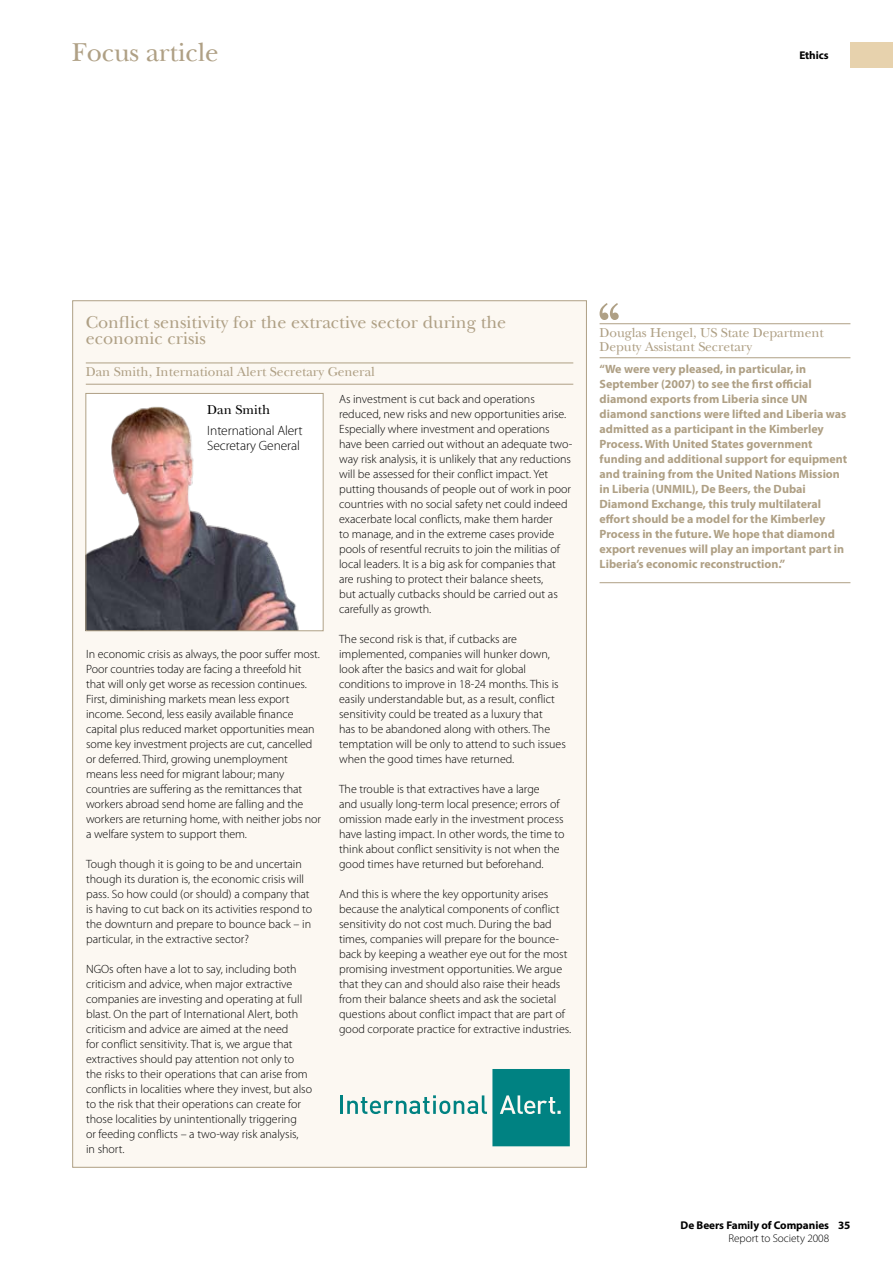
<style>
.page{position:relative;width:893px;height:1263px;background:#fff}
.page>*{position:absolute;margin:0;border:0;box-sizing:border-box;transform-origin:0 0}
.t1{font:27px "New Baskerville";letter-spacing:-.005em;color:#afa085}
.t2{font:18px/16.5px "New Baskerville";color:#afa085}
.t3{font:13.5px/13.5px "New Baskerville";letter-spacing:-.005em;color:#afa085}
.t4{font:300 13.5px/15px "Myriad Pro";letter-spacing:-.01em;color:#000}
.t5{font:13.5px "New Baskerville";color:#000}
.t6{font:300 12px/15px "Myriad Pro";color:#000}
.t7{font:700 12px/15px "Myriad Pro";color:#afa085}
.t8{font:700 11.25px "Myriad Pro";letter-spacing:-.005em;color:#000}
.t9{font:300 11.25px "Myriad Pro";letter-spacing:-.005em;color:#000}
</style>
<div class="page">
<div style="left:850px;top:43px;width:43px;height:25px;background:#e7d2ad"></div>
<div style="left:73px;top:301px;width:513px;height:866px;background:#fcf8f2"></div>
<hr style="left:86px;top:363px;width:487px;height:1px;background:#afa085">
<hr style="left:86px;top:384px;width:487px;height:1px;background:#afa085">
<img style="left:87px;top:395px;width:231px;height:234px">
<div style="left:85px;top:393px;width:239px;height:238px;border:1px solid #afa085"></div>
<hr style="left:340px;top:1095px;width:3px;height:19px;background:#008282">
<svg style="left:347px;top:1069px;width:223px;height:77px"></svg>
<hr style="left:600px;top:323px;width:250px;height:1px;background:#afa085">
<hr style="left:600px;top:357px;width:250px;height:1px;background:#afa085">
<hr style="left:600px;top:582px;width:250px;height:1px;background:#afa085">
<svg style="left:600px;top:303px;width:19px;height:17px"></svg>
<h1 class="t1" style="left:72px;top:36px;width:148px">Focus article</h1>
<p class="t8" style="left:799px;top:48px;width:31px">Ethics</p>
<h2 class="t2" style="left:86px;top:314px;width:422px">Conflict sensitivity for the extractive sector during the economic crisis</h2>
<p class="t3" style="left:86px;top:365px;width:291px">Dan Smith, International Alert Secretary General</p>
<p class="t5" style="left:207px;top:401px;width:64px">Dan Smith</p>
<p class="t4" style="left:207px;top:423px;width:97px">International Alert<br>Secretary General</p>
<p class="t6" style="left:86px;top:646px;width:236px">In economic crisis as always, the poor suffer most.<br>Poor countries today are facing a threefold hit that will only get worse as recession continues.<br>First, diminishing markets mean less export income. Second, less easily available finance capital plus reduced market opportunities mean some key investment projects are cut, cancelled or deferred. Third, growing unemployment means less need for migrant labour; many countries are suffering as the remittances that workers abroad send home are falling and the workers are returning home, with neither jobs nor a welfare system to support them.</p>
<p class="t6" style="left:86px;top:856px;width:228px">Tough though it is going to be and uncertain though its duration is, the economic crisis will pass. So how could (or should) a company that is having to cut back on its activities respond to the downturn and prepare to bounce back – in particular, in the extractive sector?</p>
<p class="t6" style="left:86px;top:961px;width:228px">NGOs often have a lot to say, including both criticism and advice, when major extractive companies are investing and operating at full blast. On the part of International Alert, both criticism and advice are aimed at the need<br>for conflict sensitivity. That is, we argue that extractives should pay attention not only to the risks to their operations that can arise from conflicts in localities where they invest, but also to the risk that their operations can create for those localities by unintentionally triggering<br>or feeding conflicts – a two-way risk analysis,<br>in short.</p>
<p class="t6" style="left:339px;top:391px;width:235px">As investment is cut back and operations reduced, new risks and new opportunities arise.<br>Especially where investment and operations have been carried out without an adequate two&shy;way risk analysis, it is unlikely that any reductions will be assessed for their conflict impact. Yet putting thousands of people out of work in poor countries with no social safety net could indeed exacerbate local conflicts, make them harder<br>to manage, and in the extreme cases provide pools of resentful recruits to join the militias of local leaders. It is a big ask for companies that are rushing to protect their balance sheets,<br>but actually cutbacks should be carried out as carefully as growth.</p>
<p class="t6" style="left:339px;top:631px;width:228px">The second risk is that, if cutbacks are implemented, companies will hunker down, look after the basics and wait for global conditions to improve in 18-24 months. This is easily understandable but, as a result, conflict sensitivity could be treated as a luxury that<br>has to be abandoned along with others. The temptation will be only to attend to such issues when the good times have returned.</p>
<p class="t6" style="left:339px;top:781px;width:227px">The trouble is that extractives have a large<br>and usually long-term local presence; errors of omission made early in the investment process have lasting impact. In other words, the time to think about conflict sensitivity is not when the good times have returned but beforehand.</p>
<p class="t6" style="left:339px;top:886px;width:234px">And this is where the key opportunity arises because the analytical components of conflict sensitivity do not cost much. During the bad times, companies will prepare for the bounce&shy;back by keeping a weather eye out for the most promising investment opportunities. We argue that they can and should also raise their heads from their balance sheets and ask the societal questions about conflict impact that are part of good corporate practice for extractive industries.</p>
<p class="t3" style="left:600px;top:326px;width:226px">Douglas Hengel, US State Department<br>Deputy Assistant Secretary</p>
<p class="t7" style="left:600px;top:361px;width:249px">“We were very pleased, in particular, in September (2007) to see the first official diamond exports from Liberia since UN diamond sanctions were lifted and Liberia was admitted as a participant in the Kimberley Process. With United States government funding and additional support for equipment and training from the United Nations Mission in Liberia (UNMIL), De Beers, the Dubai Diamond Exchange, this truly multilateral effort should be a model for the Kimberley Process in the future. We hope that diamond export revenues will play an important part in Liberia’s economic reconstruction.”</p>
<p class="t8" style="left:681px;top:1218px;width:150px">De Beers Family of Companies</p>
<p class="t9" style="left:728px;top:1232px;width:102px">Report to Society 2008</p>
<p class="t8" style="left:838px;top:1218px;width:14px">35</p>
</div>
